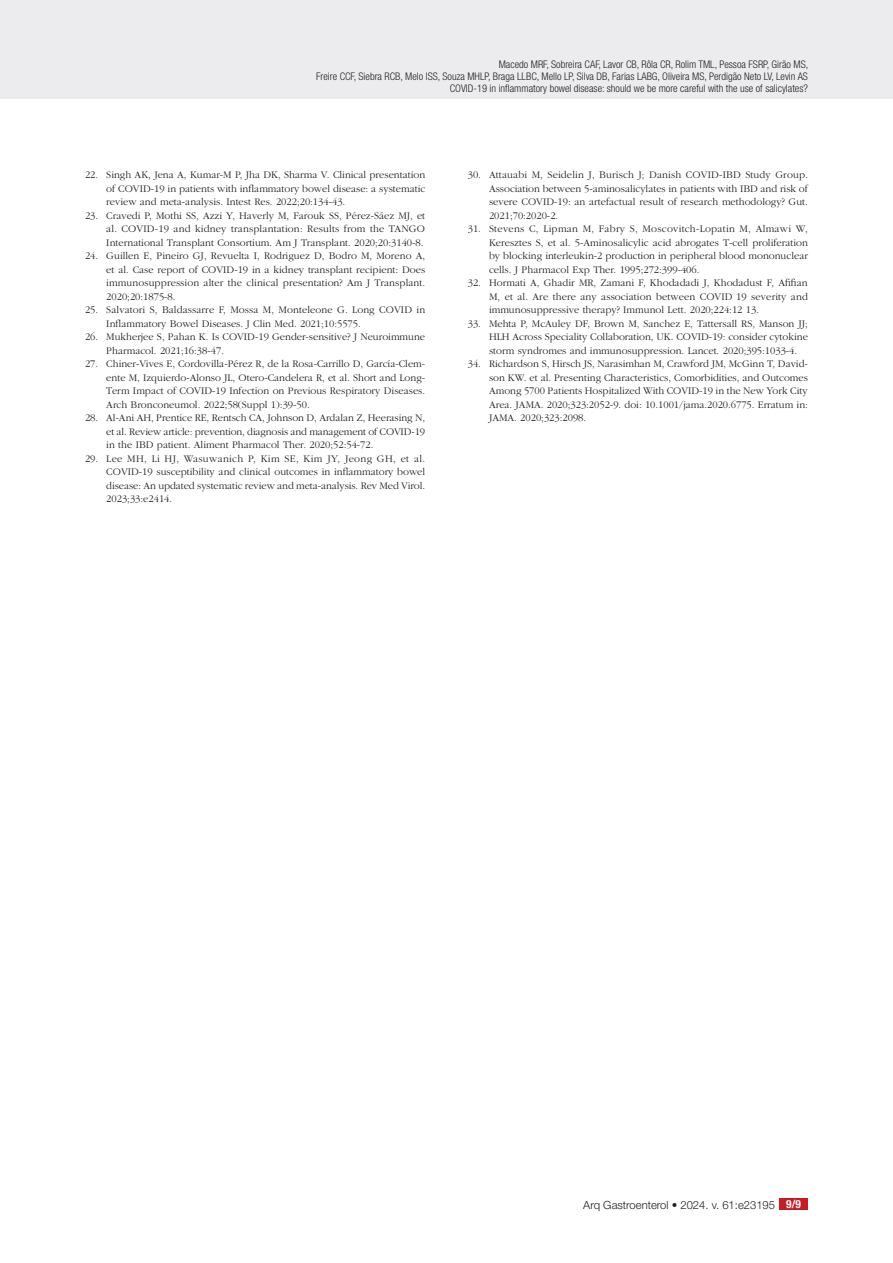
<style>
.page{position:relative;width:893px;height:1263px;background:#fff}
.page>*{position:absolute;margin:0;border:0;box-sizing:border-box;transform-origin:0 0}
.t1{font:300 11.25px "Helvetica Neue LT Pro";color:#231f20}
.Body_Ref{font:300 10.5px/13.5px "Garamond";color:#231f20;text-align:justify}
.t2{font:300 condensed 10.5px/12px "Helvetica Neue LT Pro";color:#231f20;text-align:right}
.s1{font-weight:700;font-stretch:condensed;color:#fff}
</style>
<div class="page">
<div style="left:0;top:0;width:893px;height:99px;background:#ececee"></div>
<div style="left:779px;top:1198px;width:29px;height:12px;background:#c61c22"></div>
<p class="t2" style="left:316px;top:58px;width:494px">Macedo MRF, Sobreira CAF, Lavor CB, Rôla CR, Rolim TML, Pessoa FSRP, Girão MS,<br>Freire CCF, Siebra RCB, Melo ISS, Souza MHLP, Braga LLBC, Mello LP, Silva DB, Farias LABG, Oliveira MS, Perdigão Neto LV, Levin AS<br>COVID-19 in inflammatory bowel disease: should we be more careful with the use of salicylates?</p>
<p class="Body_Ref" style="left:106px;top:168px;width:320px;text-indent:-21px">22. Singh AK, Jena A, Kumar-M P, Jha DK, Sharma V. Clinical presentation of COVID-19 in patients with inflammatory bowel disease: a systematic review and meta-analysis. Intest Res. 2022;20:134-43.</p>
<p class="Body_Ref" style="left:106px;top:209px;width:320px;text-indent:-21px">23. Cravedi P, Mothi SS, Azzi Y, Haverly M, Farouk SS, Pérez-Sáez MJ, et al. COVID-19 and kidney transplantation: Results from the TANGO International Transplant Consortium. Am J Transplant. 2020;20:3140-8.</p>
<p class="Body_Ref" style="left:106px;top:249px;width:321px;text-indent:-21px">24. Guillen E, Pineiro GJ, Revuelta I, Rodriguez D, Bodro M, Moreno A, et al. Case report of COVID-19 in a kidney transplant recipient: Does immunosuppression alter the clinical presentation? Am J Transplant.<br>2020;20:1875-8.</p>
<p class="Body_Ref" style="left:106px;top:303px;width:320px;text-indent:-21px">25. Salvatori S, Baldassarre F, Mossa M, Monteleone G. Long COVID in<br>Inflammatory Bowel Diseases. J Clin Med. 2021;10:5575.</p>
<p class="Body_Ref" style="left:106px;top:330px;width:320px;text-indent:-21px">26. Mukherjee S, Pahan K. Is COVID-19 Gender-sensitive? J Neuroimmune<br>Pharmacol. 2021;16:38-47.</p>
<p class="Body_Ref" style="left:106px;top:357px;width:320px;text-indent:-21px">27. Chiner-Vives E, Cordovilla-Pérez R, de la Rosa-Carrillo D, García-Clem&shy;ente M, Izquierdo-Alonso JL, Otero-Candelera R, et al. Short and Long-Term Impact of COVID-19 Infection on Previous Respiratory Diseases.<br>Arch Bronconeumol. 2022;58(Suppl 1):39-50.</p>
<p class="Body_Ref" style="left:106px;top:411px;width:320px;text-indent:-21px">28. Al-Ani AH, Prentice RE, Rentsch CA, Johnson D, Ardalan Z, Heerasing N, et al. Review article: prevention, diagnosis and management of COVID-19 in the IBD patient. Aliment Pharmacol Ther. 2020;52:54-72.</p>
<p class="Body_Ref" style="left:106px;top:452px;width:320px;text-indent:-21px">29. Lee MH, Li HJ, Wasuwanich P, Kim SE, Kim JY, Jeong GH, et al.<br>COVID-19 susceptibility and clinical outcomes in inflammatory bowel disease: An updated systematic review and meta-analysis. Rev Med Virol.<br>2023;33:e2414.</p>
<p class="Body_Ref" style="left:489px;top:168px;width:321px;text-indent:-21px">30. Attauabi M, Seidelin J, Burisch J; Danish COVID-IBD Study Group.<br>Association between 5-aminosalicylates in patients with IBD and risk of severe COVID-19: an artefactual result of research methodology? Gut.<br>2021;70:2020-2.</p>
<p class="Body_Ref" style="left:489px;top:222px;width:320px;text-indent:-21px">31. Stevens C, Lipman M, Fabry S, Moscovitch-Lopatin M, Almawi W, Keresztes S, et al. 5-Aminosalicylic acid abrogates T-cell proliferation by blocking interleukin-2 production in peripheral blood mononuclear cells. J Pharmacol Exp Ther. 1995;272:399-406.</p>
<p class="Body_Ref" style="left:489px;top:276px;width:320px;text-indent:-21px">32. Hormati A, Ghadir MR, Zamani F, Khodadadi J, Khodadust F, Afifian M, et al. Are there any association between COVID‐19 severity and immunosuppressive therapy? Immunol Lett. 2020;224:12‐13.</p>
<p class="Body_Ref" style="left:489px;top:317px;width:320px;text-indent:-21px">33. Mehta P, McAuley DF, Brown M, Sanchez E, Tattersall RS, Manson JJ; HLH Across Speciality Collaboration, UK. COVID-19: consider cytokine storm syndromes and immunosuppression. Lancet. 2020;395:1033-4.</p>
<p class="Body_Ref" style="left:489px;top:357px;width:320px;text-indent:-21px">34. Richardson S, Hirsch JS, Narasimhan M, Crawford JM, McGinn T, David&shy;son KW. et al. Presenting Characteristics, Comorbidities, and Outcomes Among 5700 Patients Hospitalized With COVID-19 in the New York City Area. JAMA. 2020;323:2052-9. doi: 10.1001/jama.2020.6775. Erratum in:<br>JAMA. 2020;323:2098.</p>
<p class="t1" style="left:583px;top:1198px;width:219px">Arq Gastroenterol • 2024. v. 61:e23195 <span class="s1">9/9</span></p>
</div>
